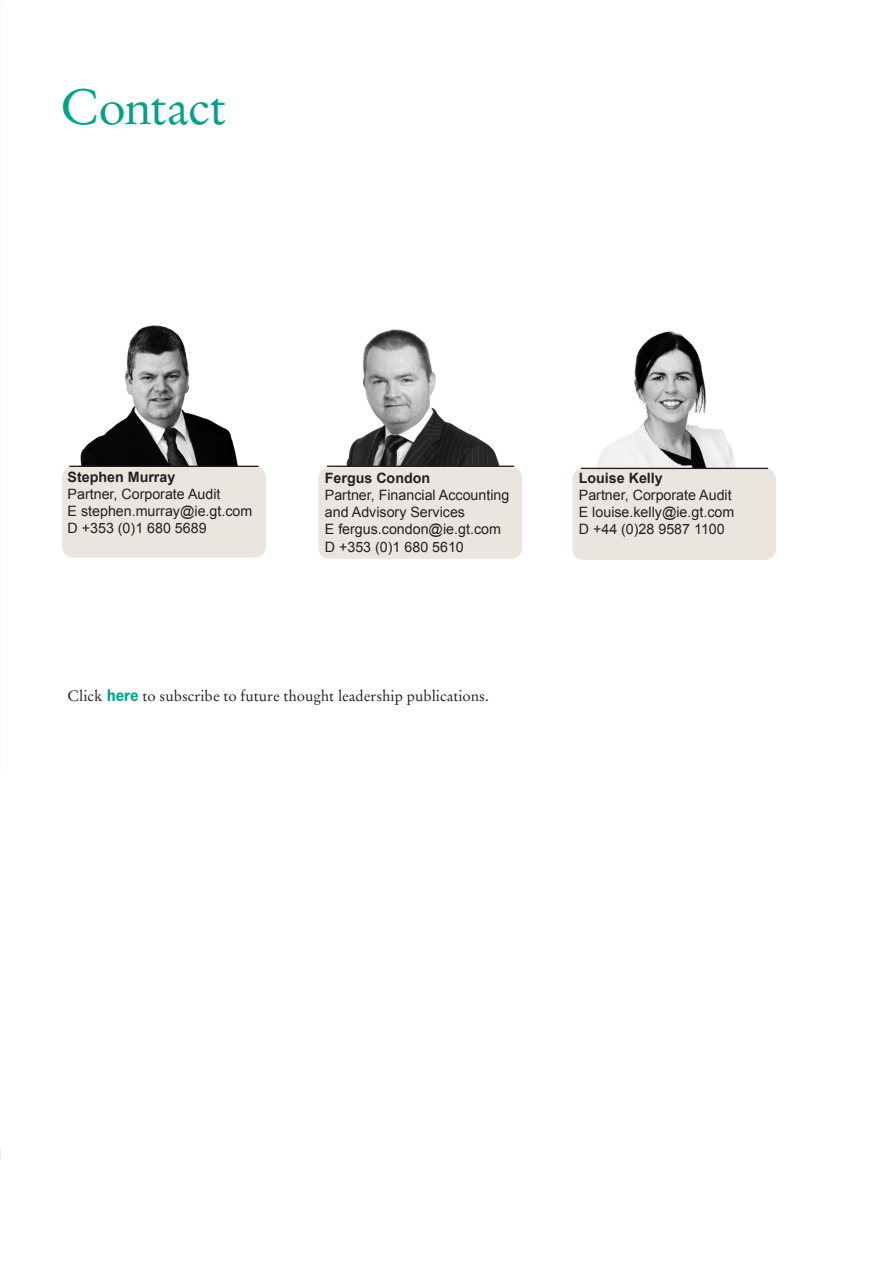
<style>
.page{position:relative;width:893px;height:1263px;background:#fff}
.page>*{position:absolute;margin:0;border:0;box-sizing:border-box;transform-origin:0 0}
.t1{font:49.5px "Stempel Garamond LT Std";letter-spacing:-.015em;color:#00a38a}
.t2{font:15px "Stempel Garamond LT Std";color:#231f20}
.t3{font:14.25px/17.1px "Arial";color:#231f20}
.t4{font:700 14.25px "Arial";color:#231f20}
.s1{font-family:"News Gothic Std";font-weight:700;color:#00a38a}
</style>
<div class="page">
<img style="left:0;top:0;width:1px;height:1263px">
<div style="left:318px;top:467px;width:204px;height:92px;background:#ebe5df;border-radius:11px"></div>
<img style="left:326px;top:329px;width:178px;height:137px">
<hr style="left:327px;top:466px;width:187px;height:1px;background:#231f20">
<div style="left:62px;top:466px;width:204px;height:92px;background:#ebe5df;border-radius:11px"></div>
<img style="left:73px;top:325px;width:171px;height:141px">
<hr style="left:69px;top:466px;width:190px;height:1px;background:#231f20">
<div style="left:572px;top:468px;width:204px;height:92px;background:#ebe5df;border-radius:11px"></div>
<img style="left:587px;top:331px;width:170px;height:137px">
<hr style="left:581px;top:468px;width:187px;height:1px;background:#231f20">
<p class="t1" style="left:61px;top:77px;width:167px">Contact</p>
<p class="t4" style="left:68px;top:467px;width:109px">Stephen Murray</p>
<p class="t3" style="left:68px;top:485px;width:154px">Partner, Corporate Audit</p>
<p class="t3" style="left:68px;top:502px;width:186px">E stephen.murray@ie.gt.com</p>
<p class="t3" style="left:68px;top:519px;width:141px">D +353 (0)1 680 5689</p>
<p class="t4" style="left:325px;top:469px;width:107px">Fergus Condon</p>
<p class="t3" style="left:325px;top:487px;width:186px">Partner, Financial Accounting and Advisory Services</p>
<p class="t3" style="left:325px;top:521px;width:178px">E fergus.condon@ie.gt.com</p>
<p class="t3" style="left:325px;top:538px;width:141px">D +353 (0)1 680 5610</p>
<p class="t2" style="left:68px;top:687px;width:423px">Click <span class="s1">here</span> to subscribe to future thought leadership publications.</p>
<p class="t4" style="left:579px;top:469px;width:85px">Louise Kelly</p>
<p class="t3" style="left:579px;top:487px;width:154px">Partner, Corporate Audit</p>
<p class="t3" style="left:579px;top:504px;width:157px">E louise.kelly@ie.gt.com</p>
<p class="t3" style="left:579px;top:521px;width:147px">D +44 (0)28 9587 1100</p>
</div>
